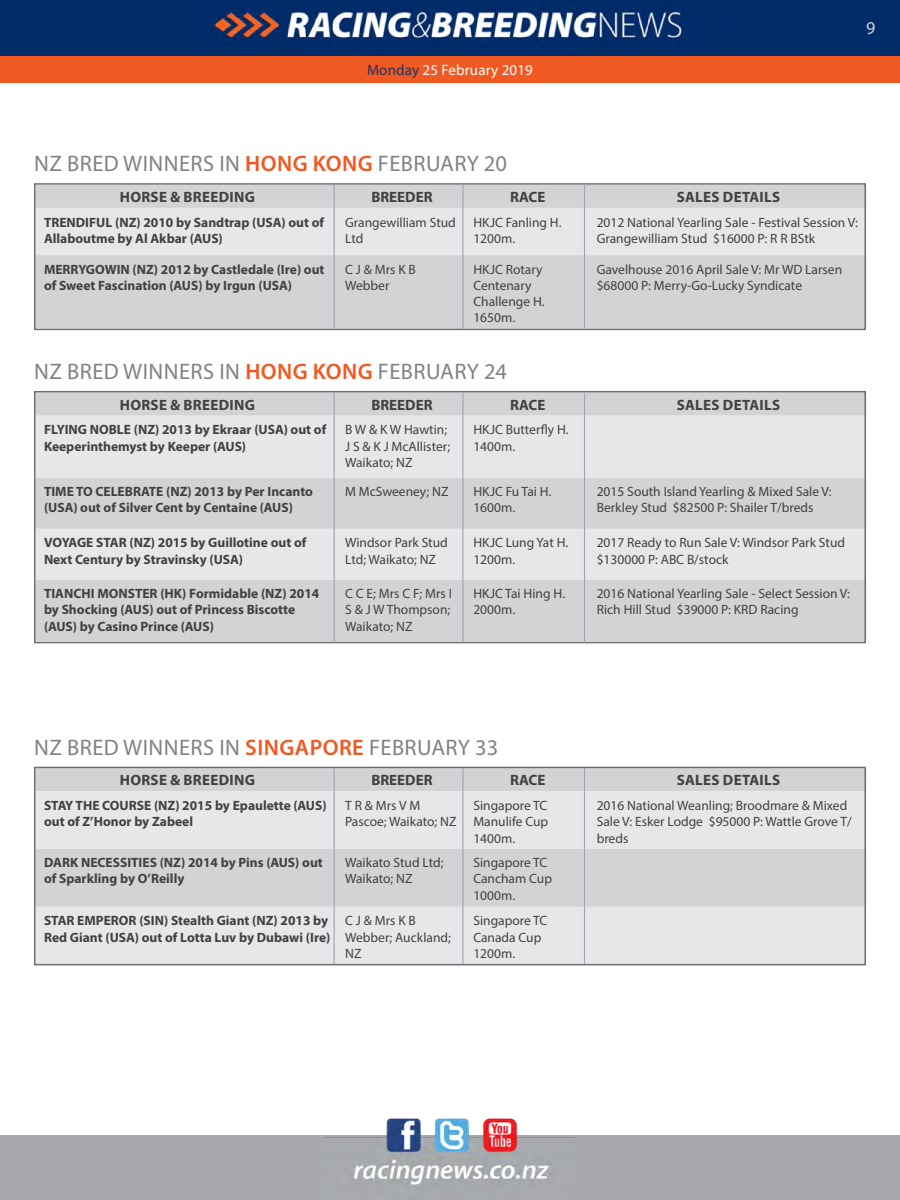
<style>
.page{position:relative;width:900px;height:1200px;background:#fff}
.page>*{position:absolute;margin:0;border:0;box-sizing:border-box;transform-origin:0 0}
.t1{font:22.5px "Myriad Pro";letter-spacing:.02em;color:#808285}
.t2{font:18px "Myriad Pro";color:#d1d4d4}
.t3{font:700 15px "Myriad Pro";color:#414042}
.t4{font:15px "Myriad Pro";letter-spacing:.01em;color:#fff}
.t5{font:13.5px/16.2px "Myriad Pro";color:#414042}
.t6{font:700 13.5px/16.2px "Myriad Pro";color:#414042}
.s1{color:#203267}
.s2{font-weight:600;color:#f15922}
</style>
<div class="page">
<div style="left:0;top:1136px;width:900px;height:64px;background:#a7a9ac"></div>
<img style="left:325px;top:1118px;width:250px;height:67px">
<div style="left:0;top:56px;width:900px;height:27px;background:#f15922"></div>
<img style="left:0;top:0;width:900px;height:56px">
<div style="left:37px;top:186px;width:826px;height:141px;background:#d1d3d4"></div>
<div style="left:37px;top:208px;width:826px;height:47px;background:#e6e7e8"></div>
<div style="left:34px;top:183px;width:832px;height:147px;border:2px solid #6d6e71"></div>
<div style="left:37px;top:770px;width:826px;height:21px;background:#d1d3d4"></div>
<svg style="left:37px;top:791px;width:826px;height:171px;background:#dee0e1"></svg>
<div style="left:34px;top:767px;width:832px;height:198px;border:2px solid #6d6e71"></div>
<div style="left:37px;top:394px;width:826px;height:246px;background:#d1d3d4"></div>
<svg style="left:37px;top:416px;width:826px;height:164px;background:#dfe0e1"></svg>
<div style="left:34px;top:391px;width:832px;height:252px;border:2px solid #6d6e71"></div>
<hr style="left:334px;top:185px;width:1px;height:144px;background:#a3a1b2">
<hr style="left:462px;top:185px;width:1px;height:144px;background:#a3a1b2">
<hr style="left:584px;top:185px;width:1px;height:144px;background:#a3a1b2">
<hr style="left:334px;top:768px;width:1px;height:196px;background:#a3a1b2">
<hr style="left:462px;top:768px;width:1px;height:196px;background:#a3a1b2">
<hr style="left:584px;top:768px;width:1px;height:196px;background:#a3a1b2">
<hr style="left:334px;top:392px;width:1px;height:251px;background:#a3a1b2">
<hr style="left:462px;top:392px;width:1px;height:251px;background:#a3a1b2">
<hr style="left:584px;top:392px;width:1px;height:251px;background:#a3a1b2">
<p class="t4" style="left:367px;top:61px;width:167px"><span class="s1">Monday</span> 25 February 2019</p>
<h2 class="t2" style="left:866px;top:17px;width:11px">9</h2>
<h1 class="t1" style="left:34px;top:150px;width:294px">NZ Bred Winn ers IN <span class="s2">HONG KON</span></h1>
<h1 class="t1" style="left:358px;top:150px;width:45px"><span class="s2">G</span> FEBRU</h1>
<h1 class="t1" style="left:440px;top:150px;width:68px">ARY 20</h1>
<p class="t3" style="left:120px;top:187px;width:21px">Horse</p>
<p class="t3" style="left:170px;top:187px;width:33px">&amp; Breeding</p>
<p class="t3" style="left:371px;top:187px;width:63px">BREEDER</p>
<p class="t3" style="left:510px;top:187px;width:37px">RACE</p>
<p class="t3" style="left:677px;top:187px;width:18px">Sales</p>
<p class="t3" style="left:723px;top:187px;width:20px">Details</p>
<p class="t6" style="left:44px;top:213px;width:282px">TRENDIFUL (NZ) 2010 by Sandtrap (USA) out of<br>Allaboutme by Al Akbar (AUS)</p>
<p class="t5" style="left:345px;top:214px;width:112px">Grangewilliam Stud<br>Ltd</p>
<p class="t5" style="left:473px;top:214px;width:90px">HKJC Fanling H.<br>1200m.</p>
<p class="t5" style="left:597px;top:214px;width:263px">2012 National Yearling Sale - Festival Session V:<br>Grangewilliam Stud $16000 P: R R BStk</p>
<p class="t6" style="left:44px;top:261px;width:282px">MERRYGOWIN (NZ) 2012 by Castledale (Ire) out of Sweet Fascination (AUS) by Irgun (USA)</p>
<p class="t5" style="left:345px;top:261px;width:71px">C J &amp; Mrs K B<br>Webber</p>
<p class="t5" style="left:473px;top:261px;width:73px">HKJC Rotary<br>Centenary<br>Challenge H.<br>1650m.</p>
<p class="t5" style="left:597px;top:261px;width:247px">Gavelhouse 2016 April Sale V: Mr WD Larsen $68000 P: Merry-Go-Lucky Syndicate</p>
<h1 class="t1" style="left:34px;top:358px;width:294px">NZ Bred Winn ers IN <span class="s2">HONG KON</span></h1>
<h1 class="t1" style="left:358px;top:358px;width:45px"><span class="s2">G</span> FEBRU</h1>
<h1 class="t1" style="left:440px;top:358px;width:68px">ARY 24</h1>
<p class="t3" style="left:120px;top:395px;width:21px">Horse</p>
<p class="t3" style="left:170px;top:395px;width:33px">&amp; Breeding</p>
<p class="t3" style="left:371px;top:395px;width:63px">BREEDER</p>
<p class="t3" style="left:510px;top:395px;width:37px">RACE</p>
<p class="t3" style="left:677px;top:395px;width:18px">Sales</p>
<p class="t3" style="left:723px;top:395px;width:20px">Details</p>
<p class="t6" style="left:44px;top:421px;width:284px">FLYING NOBLE (NZ) 2013 by Ekraar (USA) out of<br>Keeperinthemyst by Keeper (AUS)</p>
<p class="t5" style="left:345px;top:421px;width:107px">B W &amp; K W Hawtin;<br>J S &amp; K J McAllister;<br>Waikato; NZ</p>
<p class="t5" style="left:473px;top:421px;width:97px">HKJC Butterfly H.<br>1400m.</p>
<p class="t6" style="left:44px;top:483px;width:271px">TIME TO CELEBRATE (NZ) 2013 by Per Incanto (USA) out of Silver Cent by Centaine (AUS)</p>
<p class="t5" style="left:345px;top:483px;width:105px">M McSweeney; NZ</p>
<p class="t5" style="left:473px;top:483px;width:80px">HKJC Fu Tai H.<br>1600m.</p>
<p class="t5" style="left:597px;top:483px;width:236px">2015 South Island Yearling &amp; Mixed Sale V:<br>Berkley Stud $82500 P: Shailer T/breds</p>
<p class="t6" style="left:44px;top:534px;width:264px">VOYAGE STAR (NZ) 2015 by Guillotine out of<br>Next Century by Stravinsky (USA)</p>
<p class="t5" style="left:345px;top:535px;width:104px">Windsor Park Stud<br>Ltd; Waikato; NZ</p>
<p class="t5" style="left:473px;top:535px;width:96px">HKJC Lung Yat H.<br>1200m.</p>
<p class="t5" style="left:597px;top:535px;width:250px">2017 Ready to Run Sale V: Windsor Park Stud $130000 P: ABC B/stock</p>
<p class="t6" style="left:44px;top:585px;width:277px">TIANCHI MONSTER (HK) Formidable (NZ) 2014 by Shocking (AUS) out of Princess Biscotte (AUS) by Casino Prince (AUS)</p>
<p class="t5" style="left:345px;top:585px;width:107px;text-align:justify">C C E; Mrs C F; Mrs I S &amp; J W Thompson; Waikato; NZ</p>
<p class="t5" style="left:473px;top:585px;width:93px">HKJC Tai Hing H.<br>2000m.</p>
<p class="t5" style="left:597px;top:585px;width:255px">2016 National Yearling Sale - Select Session V:<br>Rich H ill Stud $39000 P: KRD Racing</p>
<h1 class="t1" style="left:34px;top:734px;width:465px">NZ Bred Winn ers IN <span class="s2">SINGAPORE</span> february 33</h1>
<p class="t3" style="left:120px;top:771px;width:21px">Horse</p>
<p class="t3" style="left:170px;top:771px;width:33px">&amp; Breeding</p>
<p class="t3" style="left:371px;top:771px;width:63px">BREEDER</p>
<p class="t3" style="left:510px;top:771px;width:37px">RACE</p>
<p class="t3" style="left:677px;top:771px;width:18px">Sales</p>
<p class="t3" style="left:723px;top:771px;width:20px">Details</p>
<p class="t6" style="left:44px;top:797px;width:284px">STAY THE COURSE (NZ) 2015 by Epaulette (AUS) out of Z’Honor by Zabeel</p>
<p class="t5" style="left:345px;top:797px;width:113px">T R &amp; Mrs V M<br>Pascoe; Waikato; NZ</p>
<p class="t5" style="left:473px;top:797px;width:76px;text-align:justify">Singapore TC Manulife Cup 1400m.</p>
<p class="t5" style="left:597px;top:797px;width:256px">2016 National Weanling; Broodmare &amp; Mixed<br>Sale V: Esker Lodge $95000 P: Wattle Grove T/ breds</p>
<p class="t6" style="left:44px;top:854px;width:280px">DARK NECESSITIES (NZ) 2014 by Pins (AUS) out of Sparkling by O’Reilly</p>
<p class="t5" style="left:345px;top:854px;width:100px">Waikato Stud Ltd;<br>Waikato; NZ</p>
<p class="t5" style="left:473px;top:854px;width:80px">Singapore TC<br>Cancham Cup<br>1000m.</p>
<p class="t6" style="left:44px;top:912px;width:288px">STAR EMPEROR (SIN) Stealth Giant (NZ) 2013 by<br>Red Giant (USA) out of Lotta Luv by Dubawi (Ire)</p>
<p class="t5" style="left:345px;top:913px;width:107px">C J &amp; Mrs K B<br>Webber; Auckland;<br>NZ</p>
<p class="t5" style="left:473px;top:913px;width:75px">Singapore TC<br>Canada Cup<br>1200m.</p>
</div>
